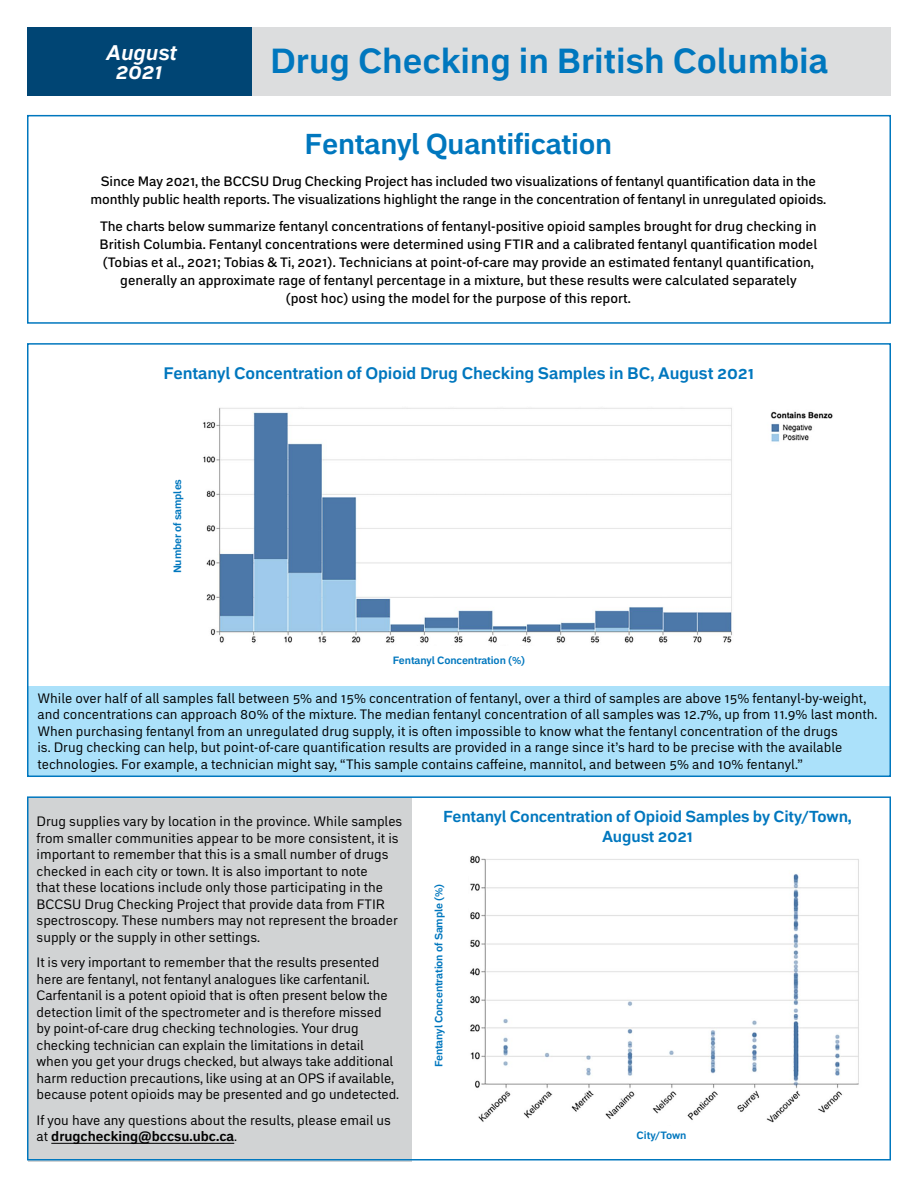
<style>
.page{position:relative;width:918px;height:1188px;background:#fff}
.page>*{position:absolute;margin:0;border:0;box-sizing:border-box;transform-origin:0 0}
.t1{font:700 34.5px "Embarcadero MVB Pro";color:#0077be}
.t2{font:700 28.5px "Embarcadero MVB Pro";letter-spacing:-.01em;color:#0077be}
.t3{font:italic 700 21px/19.5px "Embarcadero MVB Pro";color:#fff;text-align:center}
.t4{font:700 16.5px "Embarcadero MVB Pro";letter-spacing:-.005em;color:#0077be}
.t5{font:700 15.75px/19.5px "Embarcadero MVB Pro";letter-spacing:-.01em;color:#0077be;text-align:center}
.t6{font:13.5px/16.5px "Embarcadero MVB Pro";color:#000}
.t7{font:500 13.5px/18px "Embarcadero MVB Pro";color:#000;text-align:center}
.t8{font:700 10.5px "Embarcadero MVB Pro";letter-spacing:-.01em;color:#0077be}
.s1{font-weight:700}
</style>
<div class="page">
<img style="left:203px;top:407px;width:529px;height:236px">
<img style="left:770px;top:411px;width:63px;height:31px">
<img style="left:470px;top:856px;width:389px;height:267px">
<div style="left:28px;top:686px;width:862px;height:90px;background:#abe1fa"></div>
<div style="left:28px;top:797px;width:384px;height:364px;background:#d1d3d4"></div>
<hr style="left:51px;top:1143px;width:183px;height:1px;background:#000">
<div style="left:233px;top:27px;width:658px;height:69px;background:#dcddde"></div>
<div style="left:27px;top:27px;width:225px;height:69px;background:#004574"></div>
<div style="left:27px;top:796px;width:864px;height:365px;border:2px solid #0077be"></div>
<div style="left:27px;top:115px;width:864px;height:209px;border:2px solid #0077be"></div>
<div style="left:27px;top:343px;width:864px;height:434px;border:2px solid #0077be"></div>
<h3 class="t3" style="left:106px;top:42px;width:72px">August<br>2021</h3>
<h1 class="t1" style="left:270px;top:36px;width:560px">Drug Checking in British Columbia</h1>
<h2 class="t2" style="left:305px;top:124px;width:309px">Fentanyl Quantification</h2>
<p class="t7" style="left:90px;top:172px;width:737px">Since May 2021, the BCCSU Drug Checking Project has included two visualizations of fentanyl quantification data in the monthly public health reports. The visualizations highlight the range in the concentration of fentanyl in unregulated opioids.</p>
<p class="t7" style="left:100px;top:217px;width:719px">The charts below summarize fentanyl concentrations of fentanyl-positive opioid samples brought for drug checking in British Columbia. Fentanyl concentrations were determined using FTIR and a calibrated fentanyl quantification model (Tobias et al., 2021; Tobias &amp; Ti, 2021). Technicians at point-of-care may provide an estimated fentanyl quantification, generally an approximate rage of fentanyl percentage in a mixture, but these results were calculated separately<br>(post hoc) using the model for the purpose of this report.</p>
<p class="t4" style="left:164px;top:362px;width:592px">Fentanyl Concentration of Opioid Drug Checking Samples in BC, August 2021</p>
<p class="t8" style="left:170px;top:573px;width:96px;rotate:-90deg">Number of samples</p>
<p class="t8" style="left:393px;top:652px;width:134px">Fentanyl Concentration (%)</p>
<p class="t6" style="left:37px;top:689px;width:841px">While over half of all samples fall between 5% and 15% concentration of fentanyl, over a third of samples are above 15% fentanyl-by-weight, and concentrations can approach 80% of the mixture. The median fentanyl concentration of all samples was 12.7%, up from 11.9% last month.<br>When purchasing fentanyl from an unregulated drug supply, it is often impossible to know what the fentanyl concentration of the drugs<br>is. Drug checking can help, but point-of-care quantification results are provided in a range since it’s hard to be precise with the available technologies. For example, a technician might say, “This sample contains caffeine, mannitol, and between 5% and 10% fentanyl.”</p>
<p class="t6" style="left:37px;top:813px;width:367px">Drug supplies vary by location in the province. While samples from smaller communities appear to be more consistent, it is important to remember that this is a small number of drugs checked in each city or town. It is also important to note<br>that these locations include only those participating in the BCCSU Drug Checking Project that provide data from FTIR spectroscopy. These numbers may not represent the broader supply or the supply in other settings.</p>
<p class="t6" style="left:37px;top:954px;width:364px">It is very important to remember that the results presented here are fentanyl, not fentanyl analogues like carfentanil.<br>Carfentanil is a potent opioid that is often present below the detection limit of the spectrometer and is therefore missed<br>by point-of-care drug checking technologies. Your drug checking technician can explain the limitations in detail when you get your drugs checked, but always take additional harm reduction precautions, like using at an OPS if available, because potent opioids may be presented and go undetected.</p>
<p class="t6" style="left:37px;top:1111px;width:356px">If you have any questions about the results, please email us at <span class="s1">drugchecking@bccsu.ubc.ca</span>.</p>
<p class="t5" style="left:443px;top:807px;width:410px">Fentanyl Concentration of Opioid Samples by City/Town,<br>August 2021</p>
<p class="t8" style="left:431px;top:1067px;width:185px;rotate:-90deg">Fentanyl Concentration of Sample (%)</p>
<p class="t8" style="left:637px;top:1128px;width:51px">City/Town</p>
</div>
